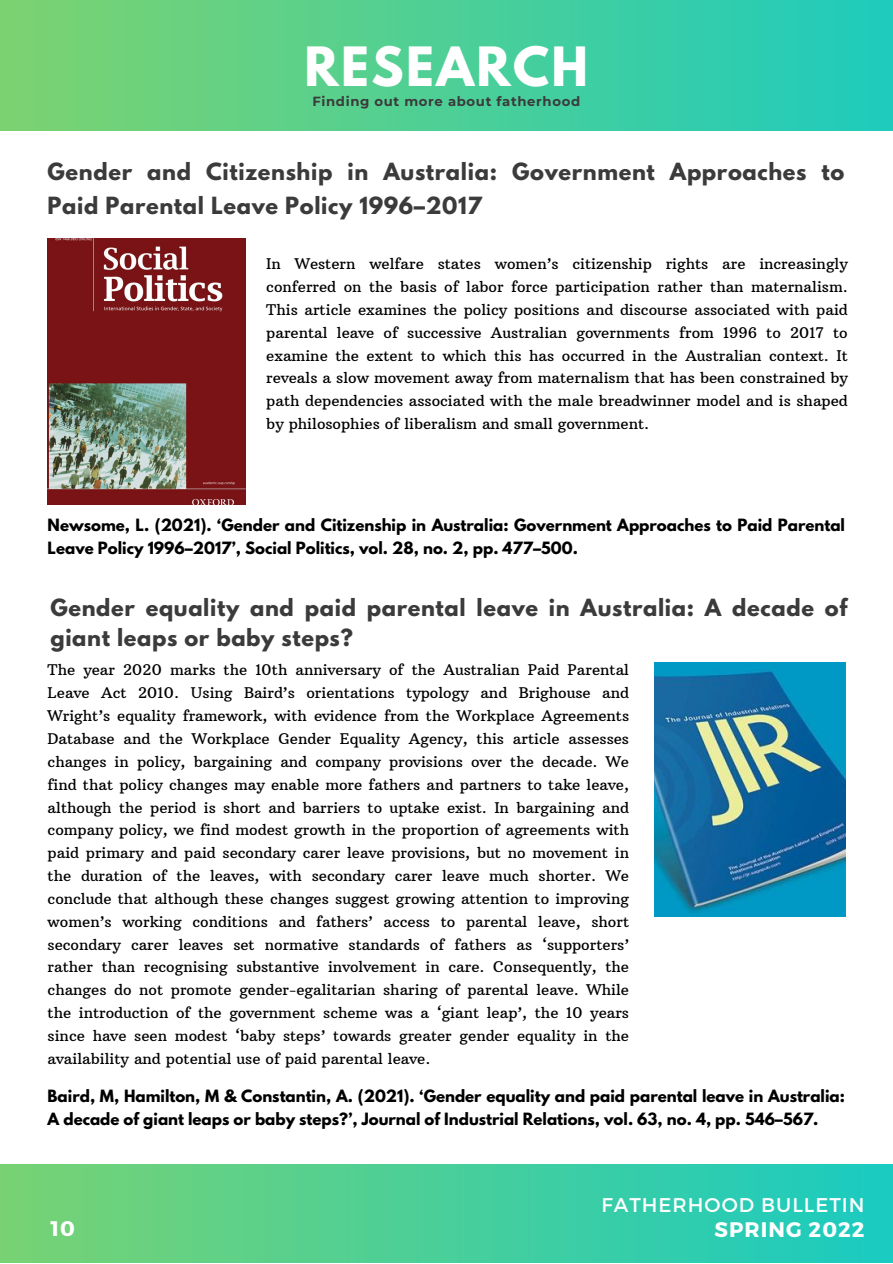
<style>
.page{position:relative;width:893px;height:1264px;background:#fff}
.page>*{position:absolute;margin:0;border:0;box-sizing:border-box;transform-origin:0 0}
.t1{font:700 48px "League Spartan";letter-spacing:.05em;color:#fff}
.t2{font:700 21px/34.8px "League Spartan";letter-spacing:.03em;color:#3b3b3b}
.t3{font:700 21px "Montserrat";letter-spacing:.05em;color:#fff}
.t4{font:19.8px "Montserrat";letter-spacing:.05em;color:#fff}
.t5{font:15px/22.8px "Arbutus Slab";color:#000;text-align:justify}
.t6{font:700 15px/22.8px "League Spartan";color:#000}
.t7{font:700 13.2px "Montserrat";letter-spacing:.05em;color:#3b3b3b}
</style>
<div class="page">
<div style="left:0;top:1164px;width:892px;height:98px;background:linear-gradient(to right,#78d373,#1acbc1)"></div>
<img style="left:48px;top:238px;width:197px;height:266px">
<div style="left:0;top:0;width:892px;height:131px;background:linear-gradient(to right,#7cd36f,#1fcbbd)"></div>
<img style="left:654px;top:662px;width:191px;height:254px">
<p class="t1" style="left:304px;top:43px;width:285px">RESEARCH</p>
<p class="t7" style="left:312px;top:93px;width:269px">Finding out more about fatherhood</p>
<p class="t2" style="left:48px;top:156px;width:798px">Gender and Citizenship in Australia: Government Approaches to<br>Paid Parental Leave Policy 1996–2017</p>
<p class="t5" style="left:266px;top:252px;width:583px">In Western welfare states women’s citizenship rights are increasingly conferred on the basis of labor force participation rather than maternalism.<br>This article examines the policy positions and discourse associated with paid parental leave of successive Australian governments from 1996 to 2017 to examine the extent to which this has occurred in the Australian context. It reveals a slow movement away from maternalism that has been constrained by path dependencies associated with the male breadwinner model and is shaped by philosophies of liberalism and small government.</p>
<p class="t6" style="left:48px;top:515px;width:798px">Newsome, L. (2021). ‘Gender and Citizenship in Australia: Government Approaches to Paid Parental<br>Leave Policy 1996–2017’, Social Politics, vol. 28, no. 2, pp. 477–500.</p>
<p class="t2" style="left:50px;top:596px;width:798px;line-height:29.2px">Gender equality and paid parental leave in Australia: A decade of giant leaps or baby steps?</p>
<p class="t5" style="left:48px;top:658px;width:583px">The year 2020 marks the 10th anniversary of the Australian Paid Parental Leave Act 2010. Using Baird’s orientations typology and Brighouse and Wright’s equality framework, with evidence from the Workplace Agreements Database and the Workplace Gender Equality Agency, this article assesses changes in policy, bargaining and company provisions over the decade. We find that policy changes may enable more fathers and partners to take leave, although the period is short and barriers to uptake exist. In bargaining and company policy, we find modest growth in the proportion of agreements with paid primary and paid secondary carer leave provisions, but no movement in the duration of the leaves, with secondary carer leave much shorter. We conclude that although these changes suggest growing attention to improving women’s working conditions and fathers’ access to parental leave, short secondary carer leaves set normative standards of fathers as ‘supporters’ rather than recognising substantive involvement in care. Consequently, the changes do not promote gender-egalitarian sharing of parental leave. While the introduction of the government scheme was a ‘giant leap’, the 10 years since have seen modest ‘baby steps’ towards greater gender equality in the availability and potential use of paid parental leave.</p>
<p class="t6" style="left:48px;top:1086px;width:798px">Baird, M, Hamilton, M &amp; Constantin, A. (2021). ‘Gender equality and paid parental leave in Australia:<br>A decade of giant leaps or baby steps?’, Journal of Industrial Relations, vol. 63, no. 4, pp. 546–567.</p>
<p class="t3" style="left:50px;top:1214px;width:26px">10</p>
<p class="t4" style="left:601px;top:1192px;width:264px">FATHERHOOD BULLETIN</p>
<p class="t3" style="left:714px;top:1216px;width:152px">SPRING 2022</p>
</div>
